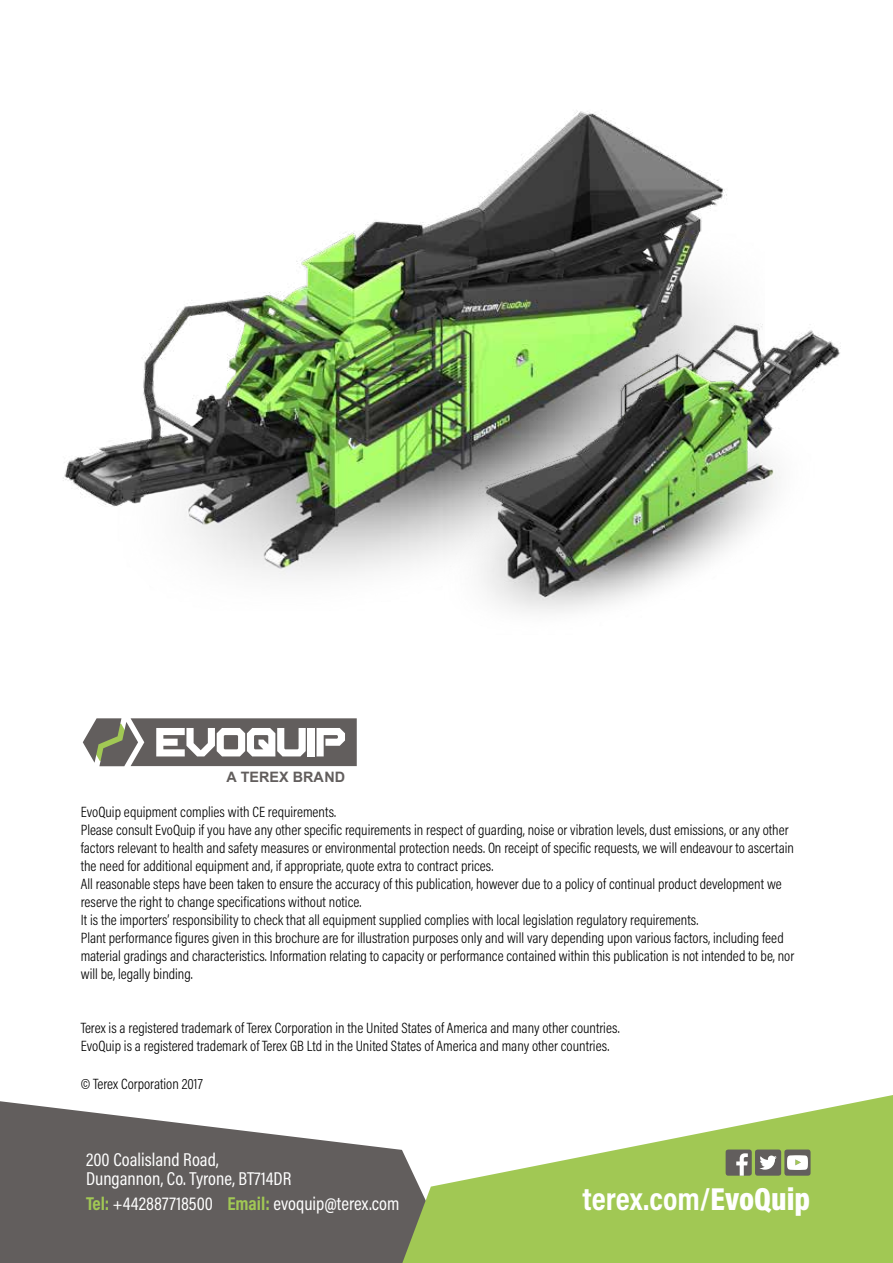
<style>
.page{position:relative;width:893px;height:1263px;background:#fff}
.page>*{position:absolute;margin:0;border:0;box-sizing:border-box;transform-origin:0 0}
.t1{font:700 32.1px "Acumin Pro Cond";color:#fff}
.t2{font:18.75px/18.8px "Acumin Pro Cond";color:#fff}
.t3{font:300 15px/18px "Acumin Pro Cond";color:#000}
.t4{font:700 14.4px "Arial";color:#625e5d}
.s1{font-weight:700;color:#a1c854}
.s2{font-weight:900}
</style>
<div class="page">
<svg style="left:82px;top:718px;width:275px;height:49px"></svg>
<img style="left:63px;top:111px;width:664px;height:466px">
<img style="left:437px;top:299px;width:404px;height:313px">
<svg style="left:0;top:1101px;width:402px;height:162px;background:#797675"></svg>
<svg style="left:402px;top:1095px;width:491px;height:168px;fill:#a1c854"></svg>
<div style="left:784px;top:1149px;width:26px;height:27px;background:#625e5d;border-radius:3px"></div>
<svg style="left:787px;top:1155px;width:21px;height:15px"></svg>
<div style="left:755px;top:1149px;width:26px;height:27px;background:#625e5d;border-radius:3px"></div>
<svg style="left:759px;top:1155px;width:18px;height:15px"></svg>
<div style="left:726px;top:1149px;width:26px;height:27px;background:#625e5d;border-radius:3px"></div>
<svg style="left:736px;top:1153px;width:12px;height:23px"></svg>
<p class="t4" style="left:226px;top:767px;width:120px">A TEREX BRAND</p>
<p class="t3" style="left:81px;top:803px;width:715px">EvoQuip equipment complies with CE requirements.<br>Please consult EvoQuip if you have any other specific requirements in respect of guarding, noise or vibration levels, dust emissions, or any other factors relevant to health and safety measures or environmental protection needs. On receipt of specific requests, we will endeavour to ascertain the need for additional equipment and, if appropriate, quote extra to contract prices.<br>All reasonable steps have been taken to ensure the accuracy of this publication, however due to a policy of continual product development we reserve the right to change specifications without notice.<br>It is the importers’ responsibility to check that all equipment supplied complies with local legislation regulatory requirements.<br>Plant performance figures given in this brochure are for illustration purposes only and will vary depending upon various factors, including feed material gradings and characteristics. Information relating to capacity or performance contained within this publication is not intended to be, nor will be, legally binding.</p>
<p class="t3" style="left:81px;top:1019px;width:540px">Terex is a registered trademark of Terex Corporation in the United States of America and many other countries.<br>EvoQuip is a registered trademark of Terex GB Ltd in the United States of America and many other countries.</p>
<p class="t3" style="left:81px;top:1074px;width:123px">© Terex Corporation 2017</p>
<p class="t2" style="left:86px;top:1150px;width:207px">200 Coalisland Road,<br>Dungannon, Co. Tyrone, BT714DR</p>
<p class="t2" style="left:86px;top:1194px;width:315px"><span class="s1">Tel:</span> +442887718500 <span class="s1">Email:</span> evoquip@terex.com</p>
<h1 class="t1" style="left:583px;top:1178px;width:229px">terex.com/<span class="s2">EvoQuip</span></h1>
</div>
